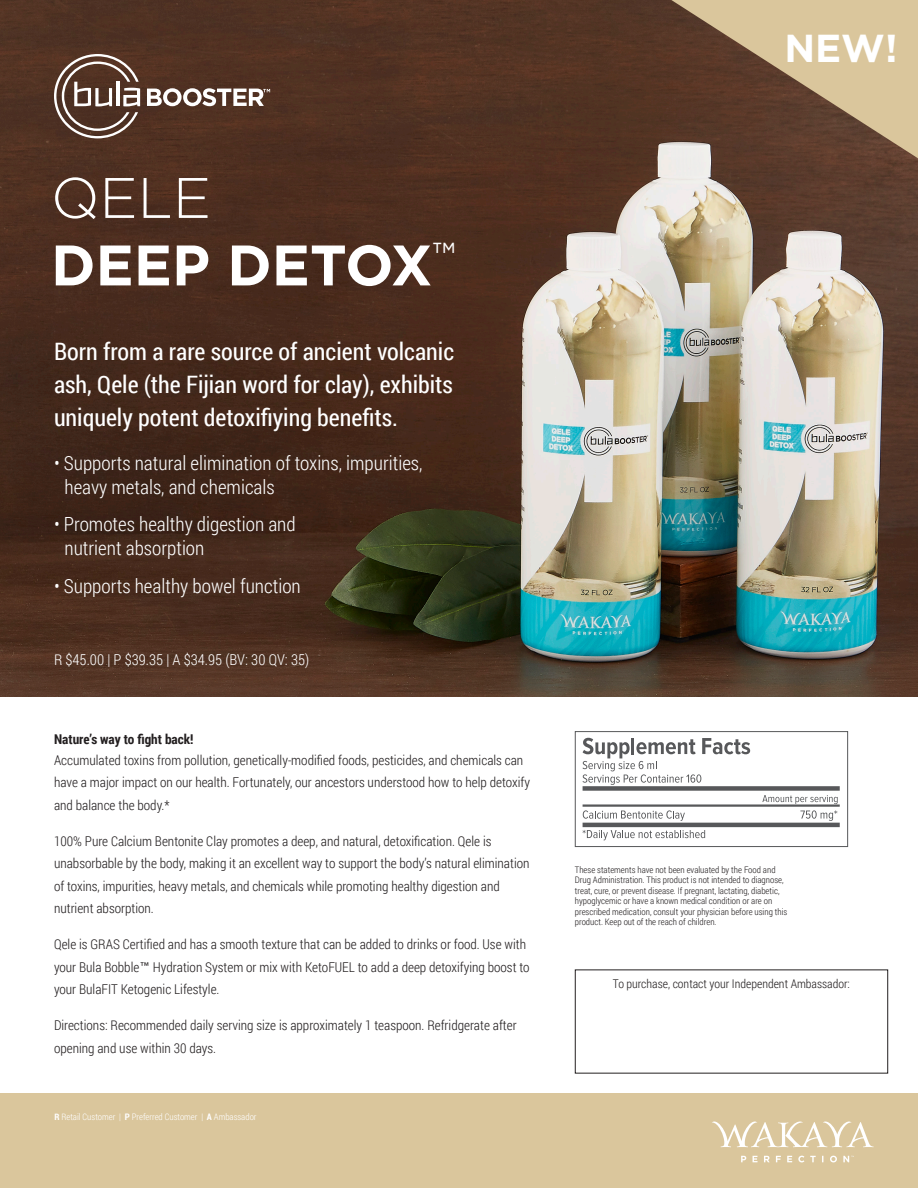
<style>
.page{position:relative;width:918px;height:1188px;background:#fff}
.page>*{position:absolute;margin:0;border:0;box-sizing:border-box;transform-origin:0 0}
.t1{font:700 57px "Gotham";color:#fff}
.t2{font:300 57px "Gotham";color:#fff}
.t3{font:700 39px "Gotham";color:#fff}
.t4{font:24px/33px "Roboto Condensed";color:#fff;text-align:justify}
.t5{font:300 19.5px/24px "Roboto Condensed";color:#fff}
.t6{font:300 15px "Roboto Condensed";color:#fff}
.t7{font:300 13.5px/22.5px "Roboto Condensed";color:#231f20}
.t8{font:700 13.5px "Roboto Condensed";color:#231f20}
.t9{font:300 12px "Roboto Condensed";color:#231f20}
.t10{font:300 9px/10.5px "Roboto Condensed";color:#231f20}
.t11{font:300 9px "Roboto Condensed";color:#fff}
.s1{font-weight:700}
</style>
<div class="page">
<img style="left:0;top:0;width:918px;height:697px">
<div style="left:0;top:1093px;width:918px;height:95px;background:#dac69c"></div>
<svg style="left:712px;top:1122px;width:162px;height:25px"></svg>
<svg style="left:741px;top:1156px;width:113px;height:6px"></svg>
<svg style="left:583px;top:738px;width:167px;height:47px"></svg>
<svg style="left:762px;top:795px;width:76px;height:9px"></svg>
<svg style="left:583px;top:810px;width:102px;height:11px"></svg>
<svg style="left:800px;top:810px;width:37px;height:11px"></svg>
<svg style="left:582px;top:830px;width:123px;height:10px"></svg>
<div style="left:583px;top:786px;width:257px;height:5px;background:#57585a"></div>
<hr style="left:583px;top:823px;width:257px;height:4px;background:#57585a">
<hr style="left:583px;top:804px;width:257px;height:3px;background:#57585a">
<div style="left:575px;top:731px;width:273px;height:116px;border:1px solid #57585a"></div>
<svg style="left:147px;top:88px;width:123px;height:18px"></svg>
<svg style="left:54px;top:54px;width:86px;height:84px"></svg>
<svg style="left:671px;top:0;width:247px;height:158px;background:#9c8366"></svg>
<p class="t3" style="left:784px;top:22px;width:115px">NEW!</p>
<p class="t2" style="left:51px;top:162px;width:162px">QELE</p>
<p class="t1" style="left:51px;top:227px;width:406px">DEEP DETOX<sup>™</sup></p>
<p class="t4" style="left:54px;top:334px;width:402px">Born from a rare source of ancient volcanic ash, Qele (the Fijian word for clay), exhibits uniquely potent detoxifiying benefits.</p>
<p class="t5" style="left:64px;top:450px;width:359px;text-indent:-10px">• Supports natural elimination of toxins, impurities, heavy metals, and chemicals</p>
<p class="t5" style="left:64px;top:512px;width:233px;text-indent:-10px">• Promotes healthy digestion and nutrient absorption</p>
<p class="t5" style="left:54px;top:573px;width:248px">• Supports healthy bowel function</p>
<p class="t6" style="left:54px;top:649px;width:257px">R $45.00 | P $39.35 | A $34.95 (BV: 30 QV: 35)</p>
<p class="t8" style="left:54px;top:730px;width:141px">Nature’s way to fight back!</p>
<p class="t7" style="left:54px;top:748px;width:477px">Accumulated toxins from pollution, genetically-modified foods, pesticides, and chemicals can have a major impact on our health. Fortunately, our ancestors understood how to help detoxify and balance the body.*</p>
<p class="t7" style="left:54px;top:829px;width:477px">100% Pure Calcium Bentonite Clay promotes a deep, and natural, detoxification. Qele is unabsorbable by the body, making it an excellent way to support the body’s natural elimination of toxins, impurities, heavy metals, and chemicals while promoting healthy digestion and nutrient absorption.</p>
<p class="t7" style="left:54px;top:933px;width:477px">Qele is GRAS Certified and has a smooth texture that can be added to drinks or food. Use with your Bula Bobble Hydration System or mix with KetoFUEL to add a deep detoxifying boost to your BulaFIT Ketogenic Lifestyle.</p>
<p class="t7" style="left:54px;top:1014px;width:464px">Directions: Recommended daily serving size is approximately 1 teaspoon. Refridgerate after opening and use within 30 days.</p>
<p class="t11" style="left:54px;top:1111px;width:204px"><span class="s1">R</span> Retail Customer | <span class="s1">P</span> Preferred Customer | <span class="s1">A</span> Ambassador</p>
<p class="t10" style="left:575px;top:864px;width:214px">These statements have not been evaluated by the Food and Drug Administration. This product is not intended to diagnose, treat, cure, or prevent disease. If pregnant, lactating, diabetic, hypoglycemic or have a known medical condition or are on prescribed medication, consult your physician before using this product. Keep out of the reach of children.</p>
<p class="t9" style="left:613px;top:975px;width:239px">To purchase, contact your Independent Ambassador:</p>
</div>
